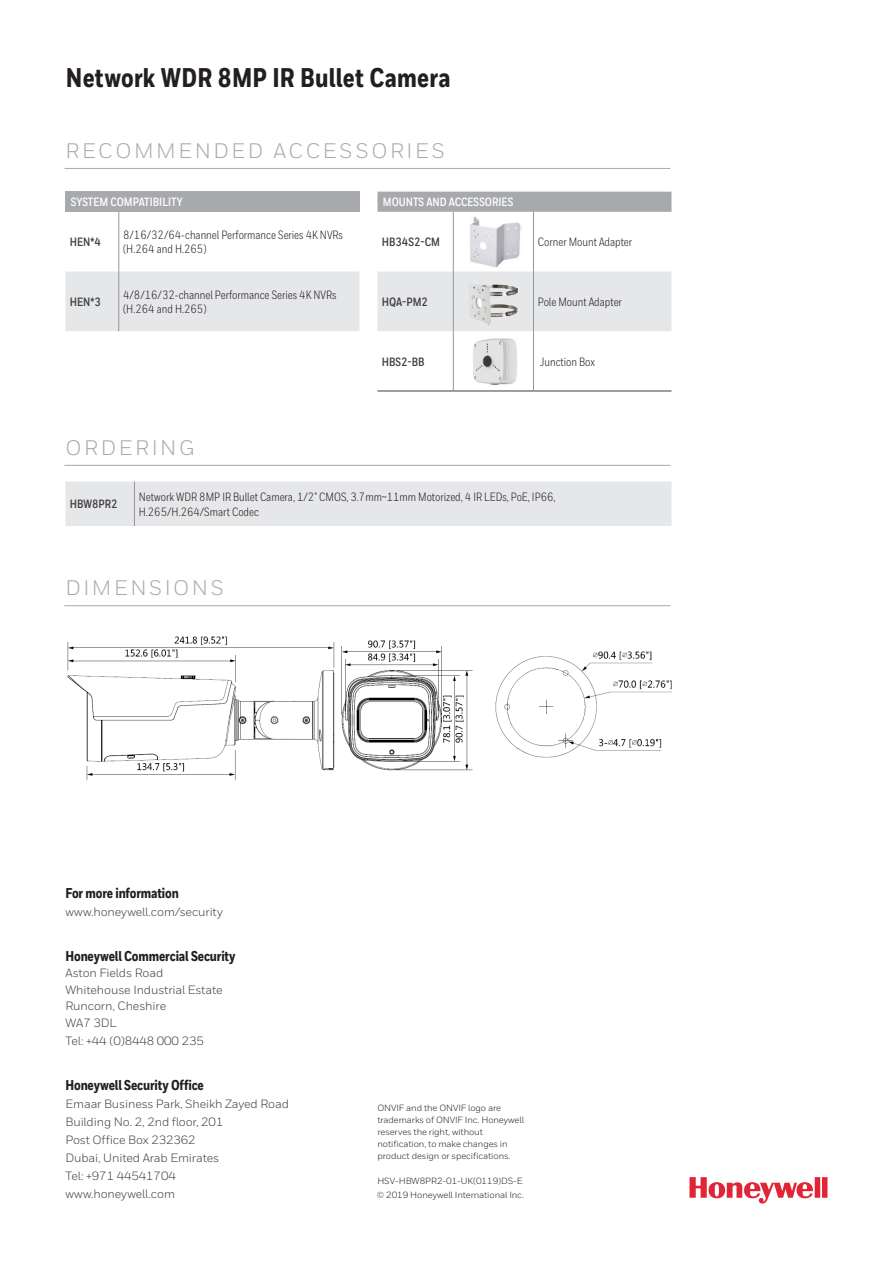
<style>
.page{position:relative;width:893px;height:1263px;background:#fff}
.page>*{position:absolute;margin:0;border:0;box-sizing:border-box;transform-origin:0 0}
.Datasheet__Specifica{font:800 27px "Honeywell Cond";letter-spacing:.01em;color:#231f20}
.Datasheet__Sidebar_H{font:21px "Honeywell Sans";letter-spacing:.12em;color:#a8a9ad}
.Cover__Address_Block{font:800 14.25px "Honeywell Cond";letter-spacing:-.01em;color:#231f20}
.Table__Body{font:12px/14.2px "Honeywell Cond";color:#231f20}
.Cover__Address_Block-2{font:12px "Honeywell Sans";letter-spacing:-.01em;color:#3e3e3f}
.Table__Body__Bold__A{font:700 12px "Honeywell Cond";color:#3e3e3f}
.Table__Header__All_C{font:700 12px "Honeywell Cond";color:#fff}
.Cover__Copyright{font:9px/12px "Honeywell Sans";letter-spacing:-.01em;color:#231f20}
</style>
<div class="page">
<div style="left:65px;top:192px;width:294px;height:20px;background:#a8a9ad"></div>
<div style="left:65px;top:271px;width:294px;height:60px;background:#e6e7e9"></div>
<hr style="left:118px;top:212px;width:1px;height:59px;background:#939598">
<hr style="left:118px;top:271px;width:1px;height:60px;background:#939598">
<hr style="left:65px;top:168px;width:605px;height:1px;background:#a8a9ad">
<hr style="left:64px;top:605px;width:606px;height:1px;background:#a8a9ad">
<div style="left:65px;top:481px;width:606px;height:45px;background:#e6e7e9"></div>
<hr style="left:134px;top:481px;width:1px;height:45px;background:#939598">
<hr style="left:64px;top:465px;width:606px;height:1px;background:#a8a9ad">
<img style="left:67px;top:636px;width:406px;height:145px">
<img style="left:495px;top:651px;width:177px;height:107px">
<div style="left:377px;top:192px;width:294px;height:20px;background:#a8a9ad"></div>
<div style="left:377px;top:271px;width:294px;height:60px;background:#e6e7e9"></div>
<hr style="left:453px;top:212px;width:1px;height:59px;background:#939598">
<hr style="left:533px;top:212px;width:1px;height:59px;background:#939598">
<hr style="left:453px;top:271px;width:1px;height:60px;background:#939598">
<hr style="left:533px;top:271px;width:1px;height:60px;background:#939598">
<hr style="left:453px;top:331px;width:1px;height:60px;background:#939598">
<hr style="left:533px;top:331px;width:1px;height:60px;background:#939598">
<hr style="left:377px;top:391px;width:76px;height:1px;background:#3e3e3f">
<hr style="left:453px;top:391px;width:80px;height:1px;background:#3e3e3f">
<hr style="left:533px;top:391px;width:138px;height:1px;background:#3e3e3f">
<img style="left:470px;top:216px;width:52px;height:51px">
<img style="left:467px;top:279px;width:53px;height:49px">
<img style="left:473px;top:338px;width:44px;height:47px">
<svg style="left:689px;top:1177px;width:138px;height:27px"></svg>
<p class="Datasheet__Specifica" style="left:66px;top:61px;width:386px">Network WDR 8MP IR Bullet Camera</p>
<p class="Datasheet__Sidebar_H" style="left:66px;top:138px;width:380px">RECOMMENDED ACCESSORIES</p>
<p class="Table__Header__All_C" style="left:71px;top:195px;width:114px">SYSTEM COMPATIBILITY</p>
<p class="Table__Body__Bold__A" style="left:70px;top:235px;width:33px">HEN*4</p>
<p class="Table__Body" style="left:123px;top:228px;width:221px">8/16/32/64-channel Performance Series 4K NVRs (H.264 and H.265)</p>
<p class="Table__Body__Bold__A" style="left:70px;top:295px;width:33px">HEN*3</p>
<p class="Table__Body" style="left:123px;top:288px;width:215px">4/8/16/32-channel Performance Series 4K NVRs (H.264 and H.265)</p>
<p class="Datasheet__Sidebar_H" style="left:65px;top:435px;width:130px">ORDERING</p>
<p class="Table__Header__All_C" style="left:383px;top:195px;width:132px">MOUNTS AND ACCESSORIES</p>
<p class="Table__Body__Bold__A" style="left:382px;top:235px;width:60px">HB34S2-CM</p>
<p class="Table__Body" style="left:538px;top:235px;width:96px">Corner Mount Adapter</p>
<p class="Table__Body__Bold__A" style="left:382px;top:295px;width:48px">HQA-PM2</p>
<p class="Table__Body" style="left:538px;top:295px;width:86px">Pole Mount Adapter</p>
<p class="Table__Body__Bold__A" style="left:382px;top:354px;width:44px">HBS2-BB</p>
<p class="Table__Body" style="left:540px;top:355px;width:57px">Junction Box</p>
<p class="Table__Body__Bold__A" style="left:70px;top:497px;width:49px">HBW8PR2</p>
<p class="Table__Body" style="left:139px;top:490px;width:418px">Network WDR 8MP IR Bullet Camera, 1/2" CMOS, 3.7mm~11mm Motorized, 4 IR LEDs, PoE, IP66,</p>
<p class="Table__Body" style="left:139px;top:504px;width:122px">H.265/H.264/Smart Codec</p>
<p class="Datasheet__Sidebar_H" style="left:65px;top:576px;width:160px">DIMENSIONS</p>
<p class="Cover__Address_Block" style="left:65px;top:884px;width:115px">For more information</p>
<p class="Cover__Address_Block-2" style="left:65px;top:904px;width:159px">www.honeywell.com/security</p>
<p class="Cover__Address_Block" style="left:65px;top:947px;width:172px">Honeywell Commercial Security</p>
<p class="Cover__Address_Block-2" style="left:65px;top:966px;width:99px">Aston Fields Road</p>
<p class="Cover__Address_Block-2" style="left:65px;top:982px;width:159px">Whitehouse Industrial Estate</p>
<p class="Cover__Address_Block-2" style="left:65px;top:999px;width:102px">Runcorn, Cheshire</p>
<p class="Cover__Address_Block-2" style="left:65px;top:1015px;width:53px">WA7 3DL</p>
<p class="Cover__Address_Block-2" style="left:65px;top:1033px;width:140px">Tel: +44 (0)8448 000 235</p>
<p class="Cover__Address_Block" style="left:65px;top:1076px;width:140px">Honeywell Security Office</p>
<p class="Cover__Address_Block-2" style="left:65px;top:1096px;width:225px">Emaar Business Park, Sheikh Zayed Road</p>
<p class="Cover__Address_Block-2" style="left:65px;top:1114px;width:160px">Building No. 2, 2nd floor, 201</p>
<p class="Cover__Address_Block-2" style="left:65px;top:1132px;width:132px">Post Office Box 232362</p>
<p class="Cover__Address_Block-2" style="left:65px;top:1150px;width:155px">Dubai, United Arab Emirates</p>
<p class="Cover__Address_Block-2" style="left:65px;top:1168px;width:112px">Tel: +971 44541704</p>
<p class="Cover__Address_Block-2" style="left:65px;top:1186px;width:111px">www.honeywell.com</p>
<p class="Cover__Copyright" style="left:377px;top:1101px;width:148px">ONVIF and the ONVIF logo are trademarks of ONVIF Inc. Honeywell reserves the right, without notification, to make changes in product design or specifications.</p>
<p class="Cover__Copyright" style="left:377px;top:1175px;width:147px">HSV-HBW8PR2-01-UK(0119)DS-E</p>
<p class="Cover__Copyright" style="left:377px;top:1188px;width:149px">© 2019 Honeywell International Inc.</p>
</div>
